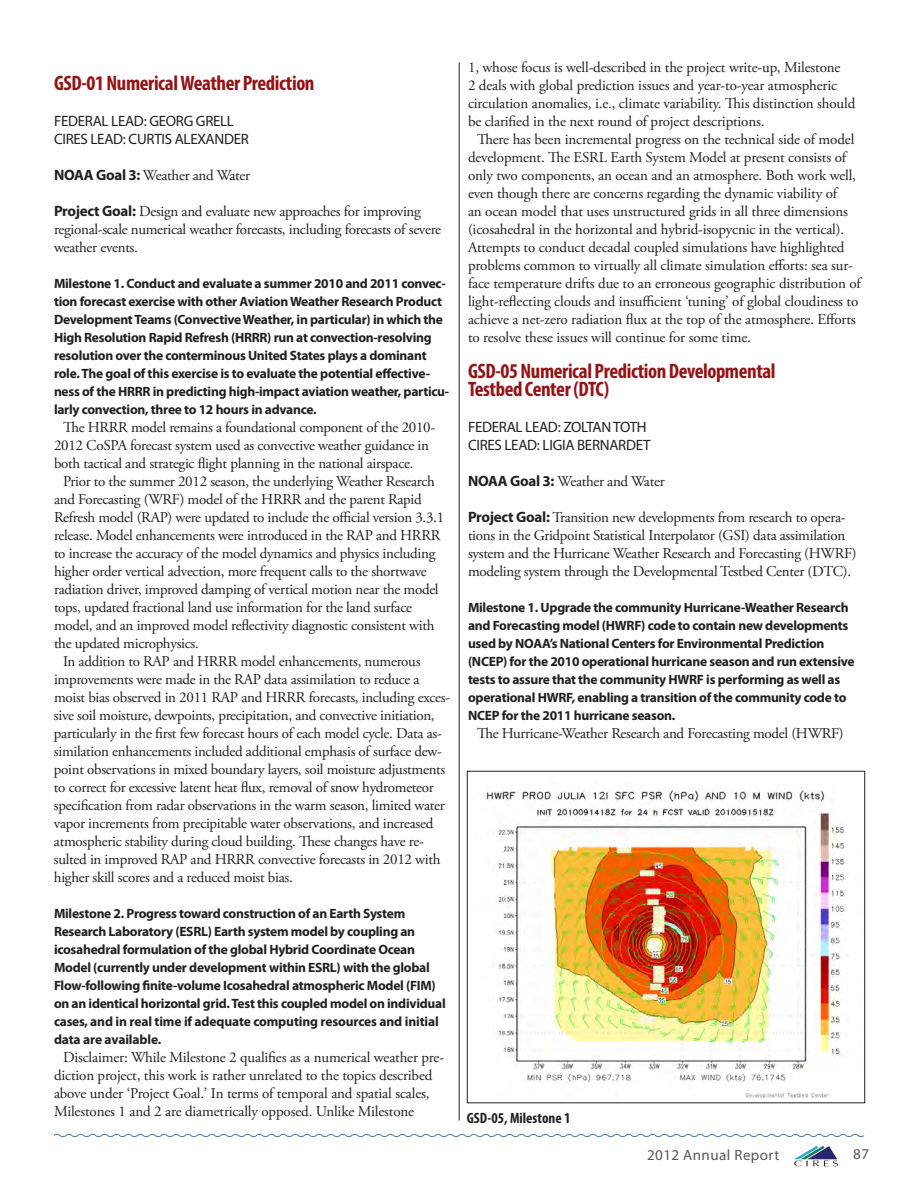
<style>
.page{position:relative;width:918px;height:1188px;background:#fff}
.page>*{position:absolute;margin:0;border:0;box-sizing:border-box;transform-origin:0 0}
.Body{font:700 condensed 21px "Myriad Pro";letter-spacing:-.02em;color:#931317}
.Body-2{font:15px/18px "Adobe Garamond Pro";letter-spacing:-.02em;color:#231f20}
.Body-3{font:15px "Myriad Pro";letter-spacing:-.02em;color:#231f20}
.t1{font:15px "Myriad Pro";letter-spacing:.03em;color:#57585a}
.Body-4{font:700 condensed 15px "Myriad Pro";color:#231f20}
.Body-5{font:700 13.5px/18px "Myriad Pro";letter-spacing:-.02em;color:#231f20}
.s1{font-family:"Myriad Pro";font-weight:700}
</style>
<div class="page">
<img style="left:486px;top:787px;width:360px;height:311px">
<div style="left:467px;top:771px;width:398px;height:332px;border:1px solid #231f20"></div>
<hr style="left:459px;top:62px;width:1px;height:1058px;background:#231f20">
<svg style="left:53px;top:1133px;width:812px;height:4px"></svg>
<svg style="left:794px;top:1146px;width:44px;height:20px"></svg>
<p class="Body" style="left:54px;top:70px;width:262px">GSD-01 Numerical Weather Prediction</p>
<p class="Body-3" style="left:54px;top:112px;width:182px">FEDERAL LEAD: GEORG GRELL</p>
<p class="Body-3" style="left:54px;top:130px;width:196px">CIRES LEAD: CURTIS ALEXANDER</p>
<p class="Body-2" style="left:54px;top:167px;width:198px"><span class="s1">NOAA Goal 3:</span> Weather and Water</p>
<p class="Body-2" style="left:54px;top:203px;width:389px"><span class="s1">Project Goal:</span> Design and evaluate new approaches for improving regional-scale numerical weather forecasts, including forecasts of severe weather events.</p>
<p class="Body-5" style="left:54px;top:274px;width:397px">Milestone 1. Conduct and evaluate a summer 2010 and 2011 convec&shy;tion forecast exercise with other Aviation Weather Research Product Development Teams (Convective Weather, in particular) in which the High Resolution Rapid Refresh (HRRR) run at convection-resolving resolution over the conterminous United States plays a dominant role. The goal of this exercise is to evaluate the potential effective&shy;ness of the HRRR in predicting high-impact aviation weather, particu&shy;larly convection, three to 12 hours in advance.</p>
<p class="Body-2" style="left:54px;top:419px;width:383px;text-indent:9px">The HRRR model remains a foundational component of the 2010-<br>2012 CoSPA forecast system used as convective weather guidance in both tactical and strategic flight planning in the national airspace.</p>
<p class="Body-2" style="left:54px;top:473px;width:392px;text-indent:9px">Prior to the summer 2012 season, the underlying Weather Research and Forecasting (WRF) model of the HRRR and the parent Rapid Refresh model (RAP) were updated to include the official version 3.3.1 release. Model enhancements were introduced in the RAP and HRRR to increase the accuracy of the model dynamics and physics including higher order vertical advection, more frequent calls to the shortwave radiation driver, improved damping of vertical motion near the model tops, updated fractional land use information for the land surface model, and an improved model reflectivity diagnostic consistent with the updated microphysics.</p>
<p class="Body-2" style="left:54px;top:653px;width:398px;text-indent:9px">In addition to RAP and HRRR model enhancements, numerous improvements were made in the RAP data assimilation to reduce a moist bias observed in 2011 RAP and HRRR forecasts, including exces&shy;sive soil moisture, dewpoints, precipitation, and convective initiation, particularly in the first few forecast hours of each model cycle. Data as&shy;similation enhancements included additional emphasis of surface dew&shy;point observations in mixed boundary layers, soil moisture adjustments to correct for excessive latent heat flux, removal of snow hydrometeor specification from radar observations in the warm season, limited water vapor increments from precipitable water observations, and increased atmospheric stability during cloud building. These changes have re&shy;sulted in improved RAP and HRRR convective forecasts in 2012 with higher skill scores and a reduced moist bias.</p>
<p class="Body-5" style="left:54px;top:904px;width:393px">Milestone 2. Progress toward construction of an Earth System Research Laboratory (ESRL) Earth system model by coupling an icosahedral formulation of the global Hybrid Coordinate Ocean Model (currently under development within ESRL) with the global Flow-following finite-volume Icosahedral atmospheric Model (FIM) on an identical horizontal grid. Test this coupled model on individual cases, and in real time if adequate computing resources and initial data are available.</p>
<p class="Body-2" style="left:54px;top:1049px;width:392px;text-indent:9px">Disclaimer: While Milestone 2 qualifies as a numerical weather pre&shy;diction project, this work is rather unrelated to the topics described above under ‘Project Goal.’ In terms of temporal and spatial scales, Milestones 1 and 2 are diametrically opposed. Unlike Milestone</p>
<p class="Body-2" style="left:468px;top:59px;width:389px">1, whose focus is well-described in the project write-up, Milestone<br>2 deals with global prediction issues and year-to-year atmospheric circulation anomalies, i.e., climate variability. This distinction should be clarified in the next round of project descriptions.</p>
<p class="Body-2" style="left:468px;top:131px;width:394px;text-indent:9px">There has been incremental progress on the technical side of model development. The ESRL Earth System Model at present consists of only two components, an ocean and an atmosphere. Both work well, even though there are concerns regarding the dynamic viability of<br>an ocean model that uses unstructured grids in all three dimensions (icosahedral in the horizontal and hybrid-isopycnic in the vertical).<br>Attempts to conduct decadal coupled simulations have highlighted problems common to virtually all climate simulation efforts: sea sur&shy;face temperature drifts due to an erroneous geographic distribution of light-reflecting clouds and insufficient ‘tuning’ of global cloudiness to achieve a net-zero radiation flux at the top of the atmosphere. Efforts to resolve these issues will continue for some time.</p>
<p class="Body" style="left:468px;top:358px;width:309px">GSD-05 Numerical Prediction Developmental</p>
<p class="Body" style="left:468px;top:376px;width:143px">Testbed Center (DTC)</p>
<p class="Body-3" style="left:468px;top:418px;width:180px">FEDERAL LEAD: ZOLTAN TOTH</p>
<p class="Body-3" style="left:468px;top:436px;width:184px">CIRES LEAD: LIGIA BERNARDET</p>
<p class="Body-2" style="left:468px;top:473px;width:198px"><span class="s1">NOAA Goal 3:</span> Weather and Water</p>
<p class="Body-2" style="left:468px;top:509px;width:390px"><span class="s1">Project Goal:</span> Transition new developments from research to opera&shy;tions in the Gridpoint Statistical Interpolator (GSI) data assimilation system and the Hurricane Weather Research and Forecasting (HWRF) modeling system through the Developmental Testbed Center (DTC).</p>
<p class="Body-5" style="left:468px;top:598px;width:388px">Milestone 1. Upgrade the community Hurricane-Weather Research and Forecasting model (HWRF) code to contain new developments used by NOAA’s National Centers for Environmental Prediction (NCEP) for the 2010 operational hurricane season and run extensive tests to assure that the community HWRF is performing as well as operational HWRF, enabling a transition of the community code to NCEP for the 2011 hurricane season.</p>
<p class="Body-2" style="left:477px;top:725px;width:368px">The Hurricane-Weather Research and Forecasting model (HWRF)</p>
<p class="Body-4" style="left:467px;top:1108px;width:105px">GSD-05, Milestone 1</p>
<p class="t1" style="left:647px;top:1146px;width:134px">2012 Annual Report</p>
<p class="t1" style="left:853px;top:1145px;width:17px">87</p>
</div>
